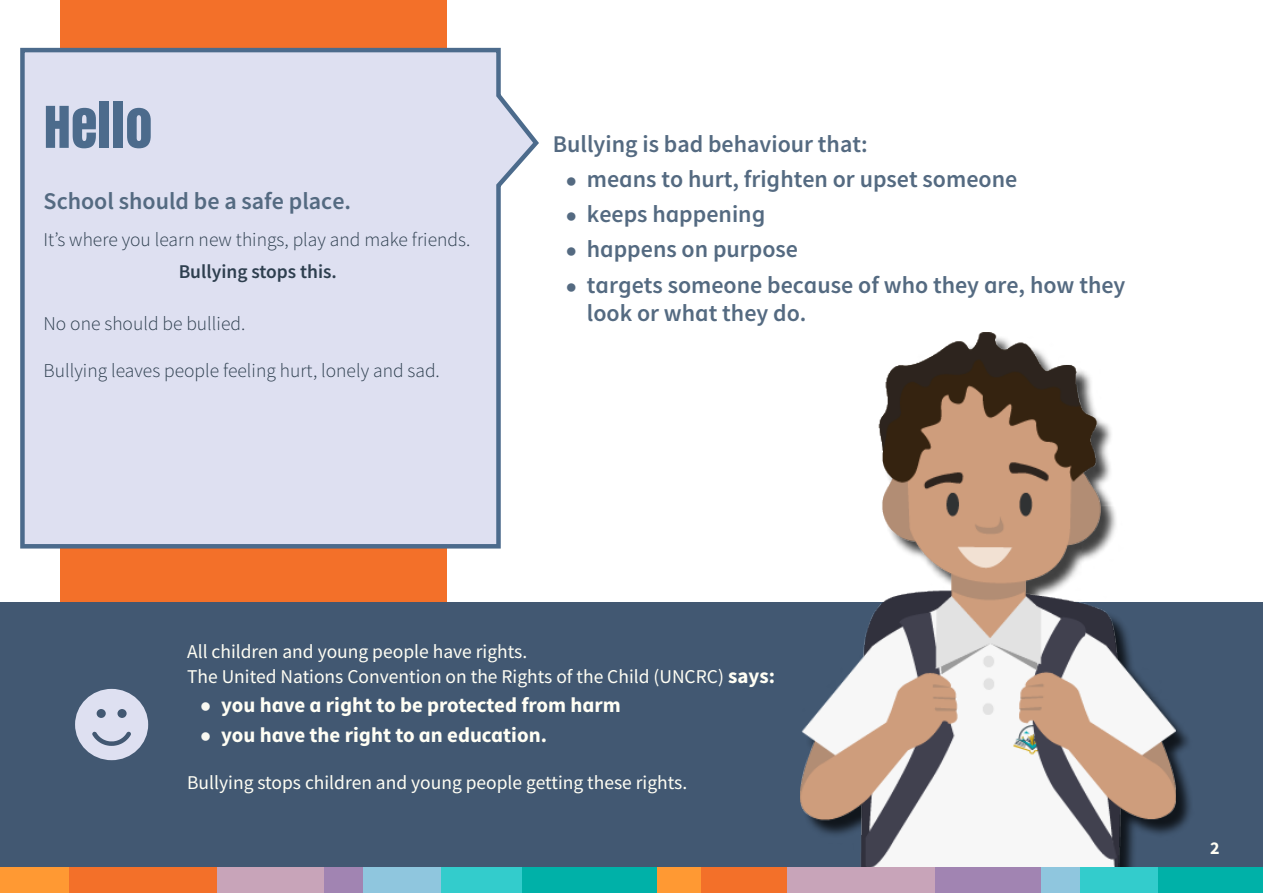
<style>
.page{position:relative;width:1263px;height:893px;background:#fff}
.page>*{position:absolute;margin:0;border:0;box-sizing:border-box;transform-origin:0 0}
.t1{font:54px "Anton";color:#4c6b8c}
.t2{font:600 24px/28.8px "Source Sans Pro";color:#546a81}
.t3{font:700 21px "Source Sans Pro";color:#fffef4}
.t4{font:19.5px "Source Sans Pro";color:#fffef4}
.t5{font:300 19.5px "Source Sans Pro";color:#2e3f4f}
.t6{font:600 19.5px "Source Sans Pro";color:#2e3f4f}
.t7{font:700 18px "Source Sans Pro";color:#fffef4}
.s1{font-family:"Arial";font-weight:700;font-size:19.5px}
.s2{font-weight:700;font-size:21px}
.s3{font-family:"Helvetica";font-weight:400;font-size:19.5px;color:#f8f8f2}
</style>
<div class="page">
<div style="left:61px;top:0;width:386px;height:893px;background:#f37029"></div>
<div style="left:0;top:602px;width:1263px;height:291px;background:#425872"></div>
<svg style="left:20px;top:46px;width:519px;height:505px;background:#dbdded"></svg>
<div style="left:803px;top:335px;width:392px;height:558px;background:#000;opacity:.75"></div>
<img style="left:800px;top:333px;width:376px;height:534px">
<svg style="left:75px;top:689px;width:73px;height:71px"></svg>
<div style="left:0;top:867px;width:70px;height:26px;background:#f93"></div>
<div style="left:698px;top:867px;width:90px;height:26px;background:#f37029"></div>
<div style="left:362px;top:867px;width:81px;height:26px;background:#8fc6de"></div>
<div style="left:1079px;top:867px;width:82px;height:26px;background:#3cc"></div>
<div style="left:217px;top:867px;width:107px;height:26px;background:#c8a4b9"></div>
<div style="left:934px;top:867px;width:108px;height:26px;background:#a184b2"></div>
<div style="left:520px;top:867px;width:142px;height:26px;background:#00b1a8"></div>
<div style="left:69px;top:867px;width:148px;height:26px;background:#f37029"></div>
<div style="left:787px;top:867px;width:148px;height:26px;background:#c8a4b9"></div>
<div style="left:441px;top:867px;width:81px;height:26px;background:#3cc"></div>
<div style="left:1158px;top:867px;width:105px;height:26px;background:#00b1a8"></div>
<div style="left:324px;top:867px;width:38px;height:26px;background:#a184b2"></div>
<div style="left:1042px;top:867px;width:38px;height:26px;background:#8fc6de"></div>
<div style="left:657px;top:867px;width:43px;height:26px;background:#f93"></div>
<p class="t1" style="left:44px;top:84px;width:110px">Hello</p>
<p class="t2" style="left:44px;top:186px;width:309px">School should be a safe place.</p>
<p class="t5" style="left:44px;top:227px;width:428px">It’s where you learn new things, play and make friends.</p>
<p class="t6" style="left:179px;top:258px;width:160px">Bullying stops this.</p>
<p class="t5" style="left:44px;top:312px;width:203px">No one should be bullied.</p>
<p class="t5" style="left:44px;top:358px;width:398px">Bullying leaves people feeling hurt, lonely and sad.</p>
<p class="t2" style="left:553px;top:129px;width:316px">Bullying is bad behaviour that:</p>
<p class="t2" style="left:566px;top:165px;width:453px"><span class="s1">●</span> means to hurt, frighten or upset someone</p>
<p class="t2" style="left:566px;top:200px;width:201px"><span class="s1">●</span> keeps happening</p>
<p class="t2" style="left:566px;top:235px;width:234px"><span class="s1">●</span> happens on purpose</p>
<p class="t2" style="left:587px;top:270px;width:540px;text-indent:-21px"><span class="s1">●</span> targets someone because of who they are, how they look or what they do.</p>
<p class="t4" style="left:187px;top:639px;width:342px">All children and young people have rights.</p>
<p class="t4" style="left:187px;top:664px;width:589px">The United Nations Convention on the Rights of the Child (UNCRC) <span class="s2">says:</span></p>
<p class="t3" style="left:200px;top:691px;width:422px"><span class="s3">●</span> you have a right to be protected from harm</p>
<p class="t3" style="left:200px;top:721px;width:349px"><span class="s3">●</span> you have the right to an education.</p>
<p class="t4" style="left:187px;top:770px;width:502px">Bullying stops children and young people getting these rights.</p>
<p class="t7" style="left:1210px;top:836px;width:11px">2</p>
</div>
